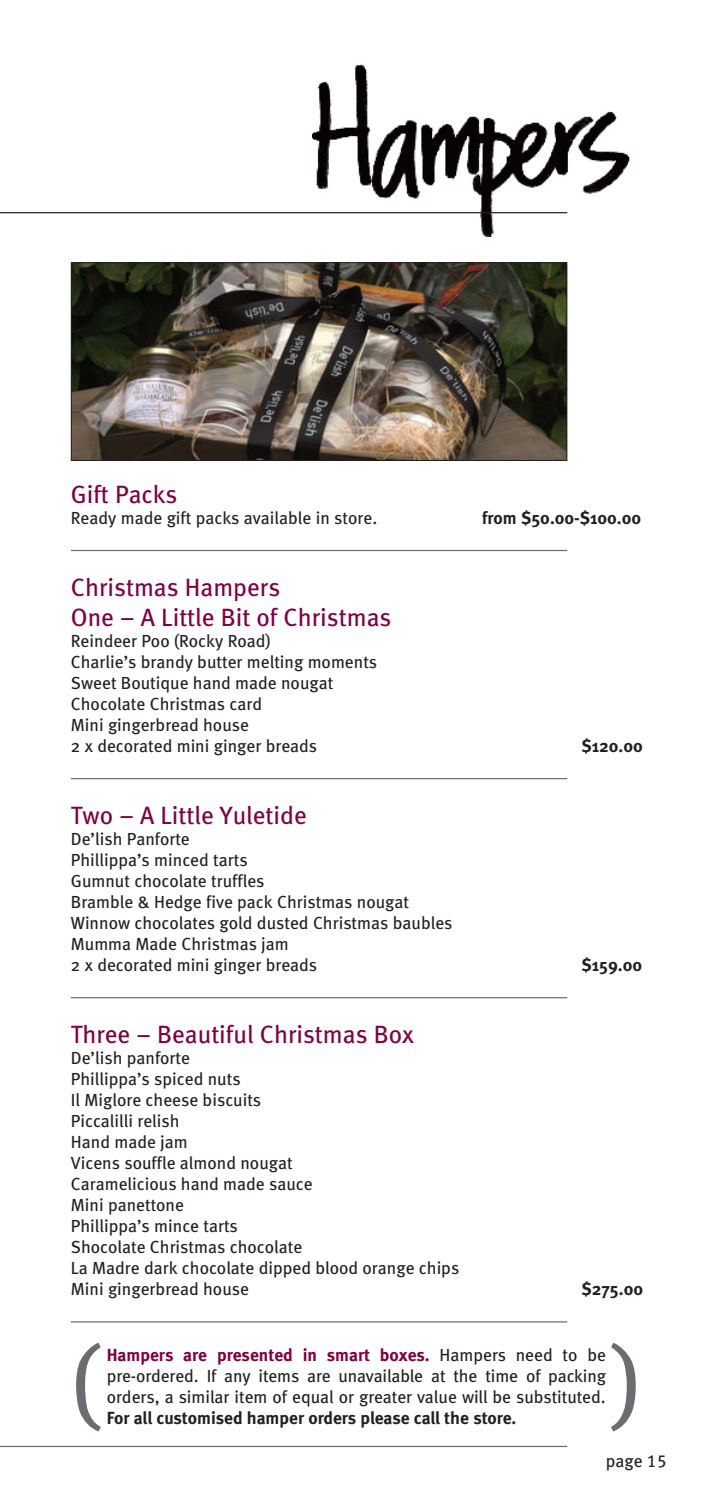
<style>
.page{position:relative;width:702px;height:1489px;background:#fff}
.page>*{position:absolute;margin:0;border:0;box-sizing:border-box;transform-origin:0 0}
.Brackets{font:95px "Meta";color:#6c6d70}
.Heading{font:25px "Meta";color:#7c0040}
.Body_no_right_indent{font:25px "Meta";color:#7c0040}
.Body_no_right_indent-2{font:17.5px/21px "Meta";color:#231f20;text-align:justify}
.Body_no_right_indent-3{font:700 17.5px "Meta";color:#231f20}
.t1{font:17.5px "Meta Book LF";color:#231f20}
.s1{font-weight:700;color:#7c0040}
.s2{font-family:"Meta Bold LF"}
</style>
<div class="page">
<img style="left:73px;top:264px;width:492px;height:195px">
<div style="left:71px;top:262px;width:496px;height:199px;border:1px solid #231f20"></div>
<img style="left:312px;top:64px;width:319px;height:172px">
<hr style="left:0;top:212px;width:567px;height:1px;background:#231f20">
<hr style="left:0;top:1445px;width:567px;height:1px;background:#6c6d70">
<hr style="left:71px;top:550px;width:496px;height:1px;background:#6c6d70">
<hr style="left:71px;top:778px;width:496px;height:1px;background:#6c6d70">
<hr style="left:71px;top:997px;width:496px;height:1px;background:#6c6d70">
<hr style="left:71px;top:1321px;width:496px;height:1px;background:#6c6d70">
<p class="Body_no_right_indent" style="left:71px;top:479px;width:108px">Gift Packs</p>
<p class="Body_no_right_indent-2" style="left:71px;top:507px;width:308px">Ready made gift packs available in store.</p>
<p class="Body_no_right_indent-3" style="left:482px;top:507px;width:160px">from $50.00-$100.00</p>
<p class="Heading" style="left:71px;top:572px;width:211px">Christmas Hampers</p>
<p class="Heading" style="left:71px;top:602px;width:322px">One – A Little Bit of Christmas</p>
<p class="Body_no_right_indent-2" style="left:71px;top:630px;width:201px">Reindeer Poo (Rocky Road)</p>
<p class="Body_no_right_indent-2" style="left:71px;top:651px;width:308px">Charlie’s brandy butter melting moments</p>
<p class="Body_no_right_indent-2" style="left:71px;top:672px;width:264px">Sweet Boutique hand made nougat</p>
<p class="Body_no_right_indent-2" style="left:71px;top:693px;width:193px">Chocolate Christmas card</p>
<p class="Body_no_right_indent-2" style="left:71px;top:714px;width:180px">Mini gingerbread house</p>
<p class="Body_no_right_indent-2" style="left:71px;top:735px;width:248px">2 x decorated mini ginger breads</p>
<p class="Body_no_right_indent-3" style="left:581px;top:735px;width:63px">$120.00</p>
<p class="Heading" style="left:71px;top:800px;width:237px">Two – A Little Yuletide</p>
<p class="Body_no_right_indent-2" style="left:71px;top:828px;width:120px">De’lish Panforte</p>
<p class="Body_no_right_indent-2" style="left:71px;top:849px;width:178px">Phillippa’s minced tarts</p>
<p class="Body_no_right_indent-2" style="left:71px;top:870px;width:195px">Gumnut chocolate truffles</p>
<p class="Body_no_right_indent-2" style="left:71px;top:891px;width:340px">Bramble &amp; Hedge five pack Christmas nougat</p>
<p class="Body_no_right_indent-2" style="left:71px;top:912px;width:383px">Winnow chocolates gold dusted Christmas baubles</p>
<p class="Body_no_right_indent-2" style="left:71px;top:933px;width:219px">Mumma Made Christmas jam</p>
<p class="Body_no_right_indent-2" style="left:71px;top:954px;width:248px">2 x decorated mini ginger breads</p>
<p class="Body_no_right_indent-3" style="left:581px;top:954px;width:62px">$159.00</p>
<p class="Heading" style="left:71px;top:1019px;width:344px">Three – Beautiful Christmas Box</p>
<p class="Body_no_right_indent-2" style="left:71px;top:1047px;width:121px">De’lish panforte</p>
<p class="Body_no_right_indent-2" style="left:71px;top:1068px;width:171px">Phillippa’s spiced nuts</p>
<p class="Body_no_right_indent-2" style="left:71px;top:1089px;width:192px">Il Miglore cheese biscuits</p>
<p class="Body_no_right_indent-2" style="left:71px;top:1110px;width:110px">Piccalilli relish</p>
<p class="Body_no_right_indent-2" style="left:71px;top:1131px;width:118px">Hand made jam</p>
<p class="Body_no_right_indent-2" style="left:71px;top:1152px;width:223px">Vicens souffle almond nougat</p>
<p class="Body_no_right_indent-2" style="left:71px;top:1173px;width:243px">Caramelicious hand made sauce</p>
<p class="Body_no_right_indent-2" style="left:71px;top:1194px;width:115px">Mini panettone</p>
<p class="Body_no_right_indent-2" style="left:71px;top:1215px;width:168px">Phillippa’s mince tarts</p>
<p class="Body_no_right_indent-2" style="left:71px;top:1236px;width:233px">Shocolate Christmas chocolate</p>
<p class="Body_no_right_indent-2" style="left:71px;top:1257px;width:390px">La Madre dark chocolate dipped blood orange chips</p>
<p class="Body_no_right_indent-2" style="left:71px;top:1278px;width:180px">Mini gingerbread house</p>
<p class="Body_no_right_indent-3" style="left:581px;top:1278px;width:63px">$275.00</p>
<p class="Brackets" style="left:71px;top:1327px;width:30px">(</p>
<p class="Brackets" style="left:612px;top:1327px;width:30px">)</p>
<p class="Body_no_right_indent-2" style="left:107px;top:1343px;width:500px"><span class="s1">Hampers are presented in smart boxes.</span> Hampers need to be pre-ordered. If any items are unavailable at the time of packing orders, a similar item of equal or greater value will be substituted.<br><span class="s2">For all customised hamper orders please call the store.</span></p>
<p class="t1" style="left:605px;top:1450px;width:62px">page 15</p>
</div>
